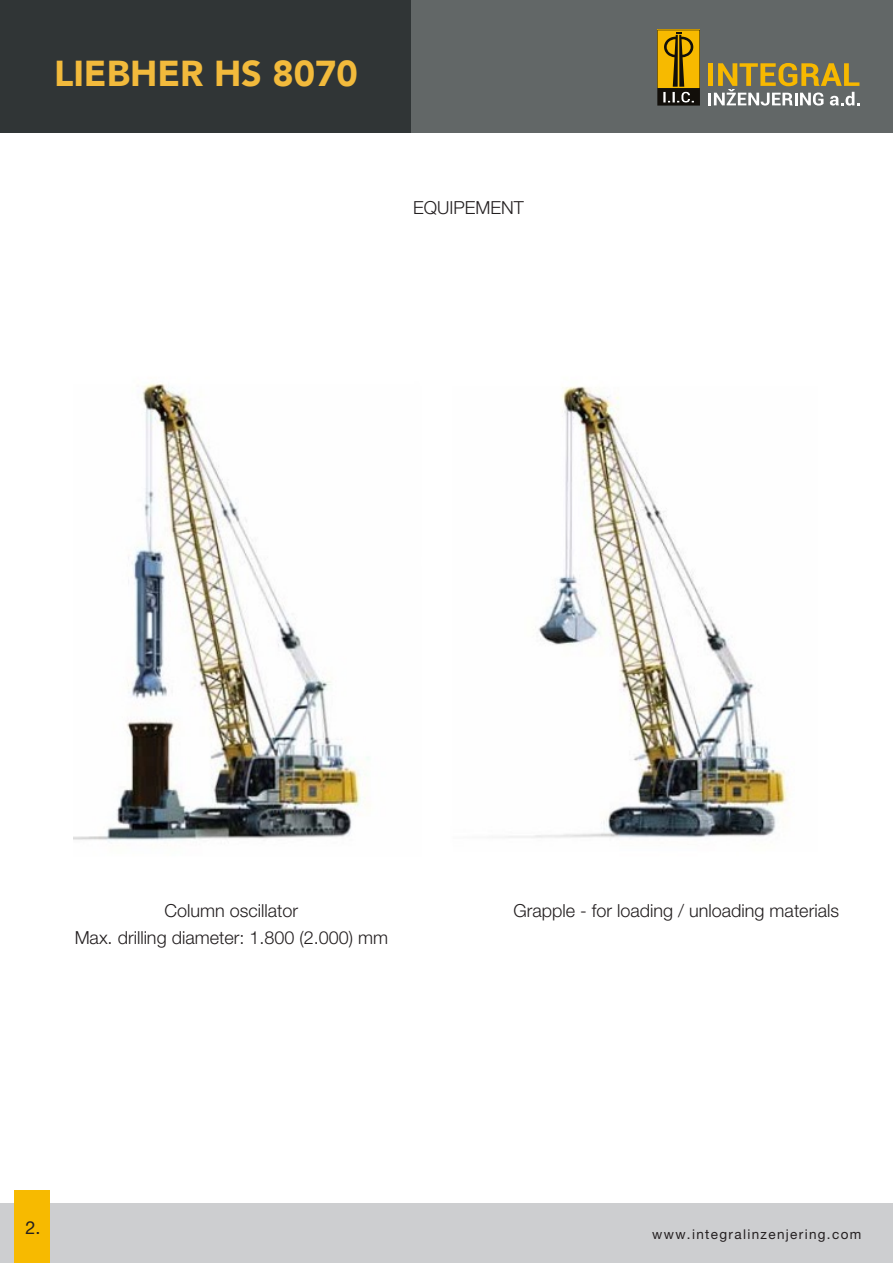
<style>
.page{position:relative;width:893px;height:1263px;background:#fff}
.page>*{position:absolute;margin:0;border:0;box-sizing:border-box;transform-origin:0 0}
.t1{font:900 36px "Avenir";color:#f2ba3c}
.t2{font:300 18px/27px "Helvetica Neue LT Pro";color:#231f20;text-align:center}
.t3{font:18px "Helvetica Neue LT Pro";color:#231f20}
.t4{font:13.5px "Helvetica Neue LT Pro";letter-spacing:.1em;color:#231f20}
</style>
<div class="page">
<div style="left:0;top:1203px;width:893px;height:60px;background:#cdced0"></div>
<div style="left:15px;top:1191px;width:35px;height:72px;background:#f7ba00"></div>
<div style="left:0;top:0;width:411px;height:133px;background:#303536"></div>
<div style="left:411px;top:0;width:482px;height:133px;background:#626767"></div>
<svg style="left:657px;top:30px;width:43px;height:76px"></svg>
<svg style="left:709px;top:63px;width:150px;height:43px"></svg>
<img style="left:74px;top:383px;width:714px;height:458px">
<h1 class="t1" style="left:54px;top:42px;width:305px">LIEBHER HS 8070</h1>
<p class="t2" style="left:413px;top:194px;width:112px">EQUIPEMENT</p>
<p class="t2" style="left:75px;top:897px;width:315px">Column oscillator<br>Max. drilling diameter: 1.800 (2.000) mm</p>
<p class="t2" style="left:514px;top:897px;width:327px">Grapple - for loading / unloading materials</p>
<p class="t3" style="left:25px;top:1217px;width:17px">2.</p>
<p class="t4" style="left:652px;top:1226px;width:211px">www.integralinzenjering.com</p>
</div>
